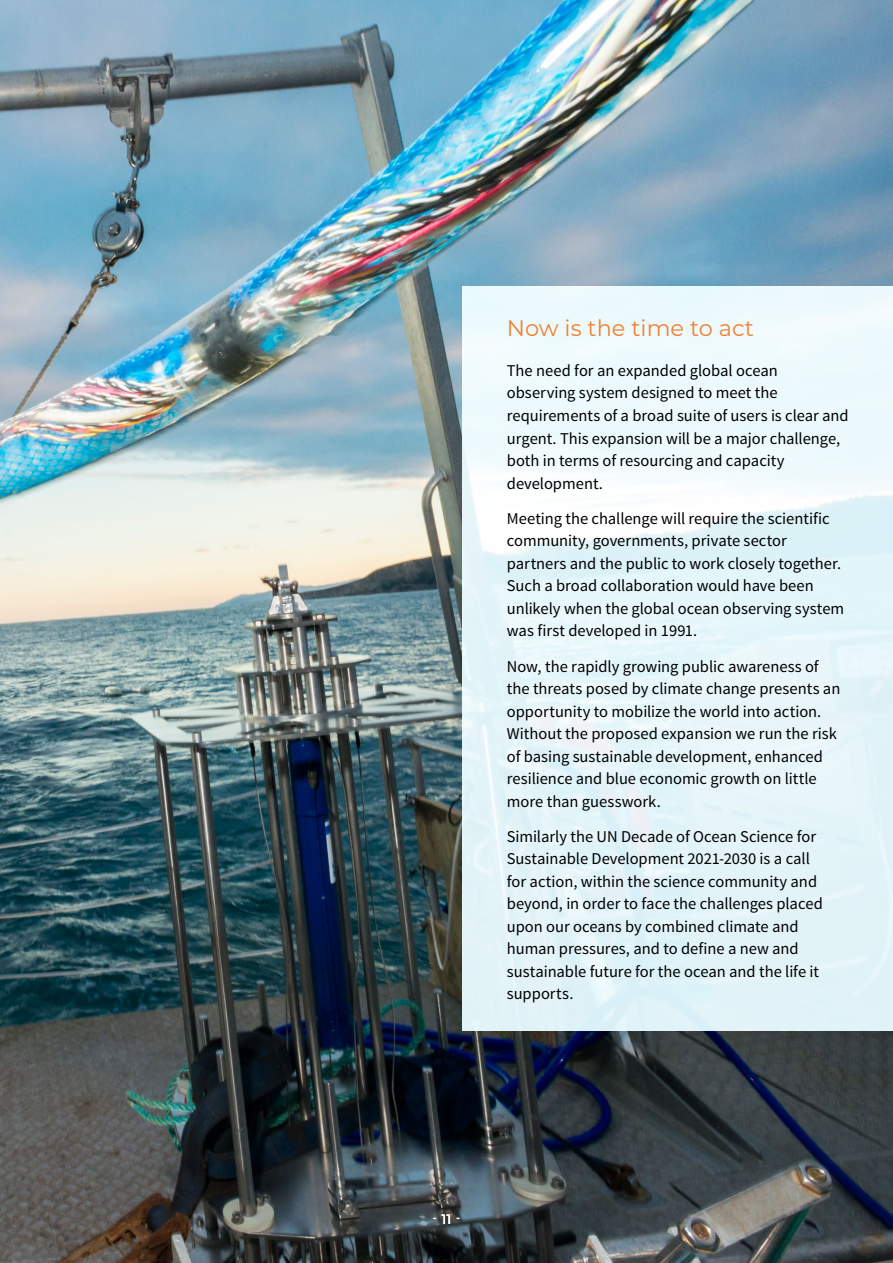
<style>
.page{position:relative;width:893px;height:1263px;background:#fff}
.page>*{position:absolute;margin:0;border:0;box-sizing:border-box;transform-origin:0 0}
.t1{font:22.5px "Montserrat";color:#f18131}
.t2{font:16.5px/22.5px "Source Sans Pro";color:#000}
.t3{font:700 9px "Montserrat";color:#000}
.s1{font-weight:400;font-size:13.5px}
</style>
<div class="page">
<img style="left:0;top:0;width:893px;height:1263px">
<div style="left:463px;top:287px;width:430px;height:744px;background:#ecf7fa"></div>
<h1 class="t1" style="left:507px;top:313px;width:249px">Now is the time to act</h1>
<p class="t2" style="left:507px;top:359px;width:343px">The need for an expanded global ocean observing system designed to meet the requirements of a broad suite of users is clear and urgent. This expansion will be a major challenge, both in terms of resourcing and capacity development.</p>
<p class="t2" style="left:507px;top:507px;width:339px">Meeting the challenge will require the scientific community, governments, private sector partners and the public to work closely together.<br>Such a broad collaboration would have been unlikely when the global ocean observing system was first developed in 1991.</p>
<p class="t2" style="left:507px;top:655px;width:335px">Now, the rapidly growing public awareness of the threats posed by climate change presents an opportunity to mobilize the world into action.<br>Without the proposed expansion we run the risk of basing sustainable development, enhanced resilience and blue economic growth on little more than guesswork.</p>
<p class="t2" style="left:507px;top:825px;width:317px">Similarly the UN Decade of Ocean Science for Sustainable Development 2021-2030 is a call for action, within the science community and beyond, in order to face the challenges placed upon our oceans by combined climate and human pressures, and to define a new and sustainable future for the ocean and the life it supports.</p>
<p class="t3" style="left:433px;top:1211px;width:28px">- <span class="s1">11</span> -</p>
</div>
